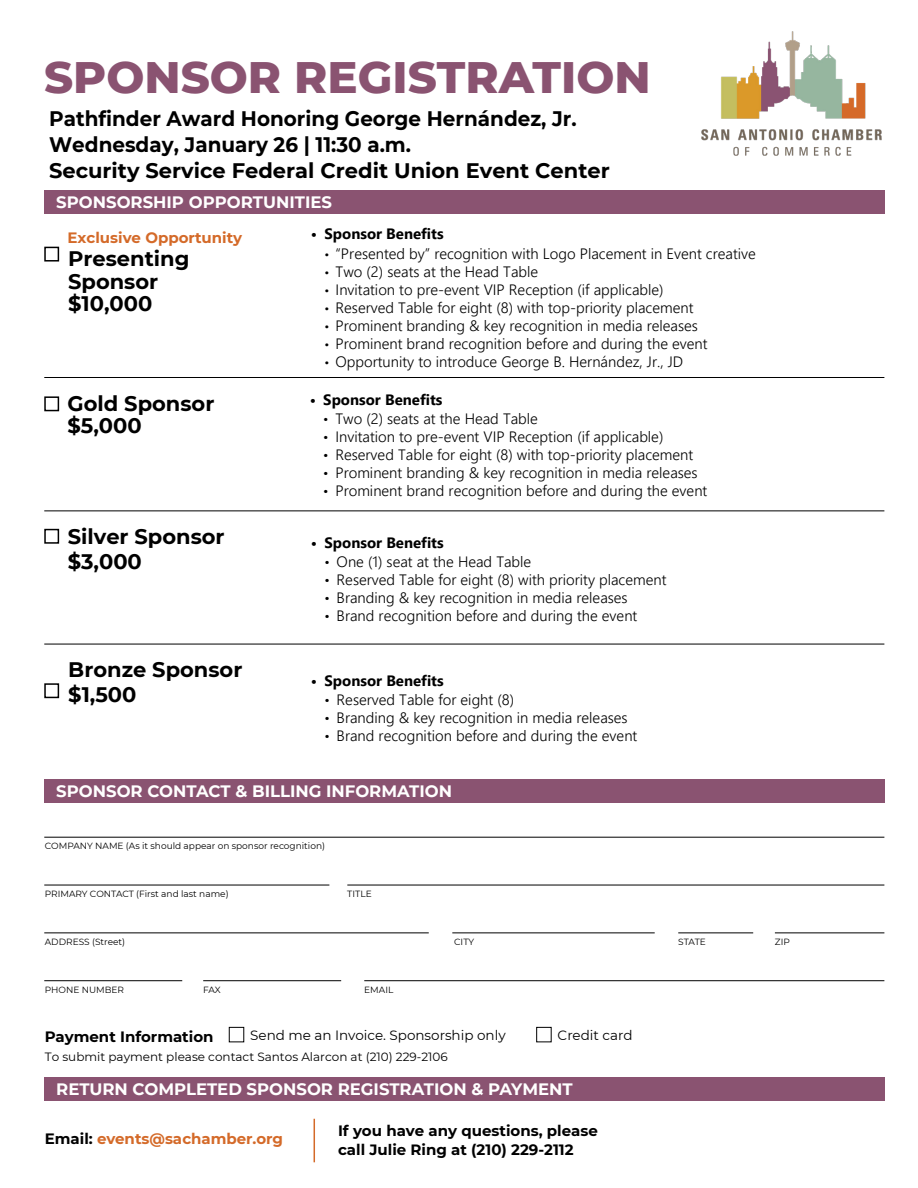
<style>
.page{position:relative;width:918px;height:1188px;background:#fff}
.page>*{position:absolute;margin:0;border:0;box-sizing:border-box;transform-origin:0 0}
.t1{font:800 45px "Montserrat";color:#8a5371}
.t2{font:700 21px/26px "Montserrat";color:#000;scale:.95 1}
.t3{font:700 21px/22.2px "Montserrat";color:#000}
.t4{font:700 16.5px "Montserrat";color:#fff}
.t5{font:300 15px "Segoe UI";color:#000}
.t6{font:700 15px/19.2px "Montserrat";color:#000}
.t7{font:700 15px "Segoe UI";color:#000}
.t8{font:700 15px "Montserrat";color:#d46a29}
.t9{font:13.5px "Montserrat";color:#000}
.t10{font:12px "Montserrat";color:#000}
.t11{font:9px "Montserrat";color:#000}
.s1{font-size:12.3px}
.s2{font-size:13.5px}
.s3{color:#000}
</style>
<div class="page">
<img style="left:701px;top:31px;width:181px;height:125px">
<div style="left:44px;top:779px;width:840px;height:23px;background:#8a5371"></div>
<div style="left:44px;top:1077px;width:840px;height:24px;background:#8a5371"></div>
<div style="left:44px;top:190px;width:840px;height:23px;background:#8a5371"></div>
<div style="left:44px;top:247px;width:15px;height:15px;border:2px solid #000"></div>
<div style="left:44px;top:396px;width:15px;height:15px;border:2px solid #000"></div>
<div style="left:44px;top:529px;width:15px;height:15px;border:2px solid #000"></div>
<hr style="left:44px;top:377px;width:840px;height:1px;background:#000">
<hr style="left:44px;top:837px;width:840px;height:1px;background:#000">
<hr style="left:44px;top:933px;width:385px;height:1px;background:#000">
<hr style="left:452px;top:933px;width:203px;height:1px;background:#000">
<hr style="left:44px;top:980px;width:138px;height:1px;background:#000">
<hr style="left:203px;top:980px;width:138px;height:1px;background:#000">
<hr style="left:364px;top:980px;width:520px;height:1px;background:#000">
<hr style="left:678px;top:933px;width:75px;height:1px;background:#000">
<hr style="left:775px;top:933px;width:109px;height:1px;background:#000">
<hr style="left:44px;top:885px;width:285px;height:1px;background:#000">
<hr style="left:347px;top:885px;width:537px;height:1px;background:#000">
<hr style="left:44px;top:511px;width:840px;height:1px;background:#000">
<hr style="left:44px;top:644px;width:840px;height:1px;background:#000">
<hr style="left:314px;top:1119px;width:1px;height:43px;background:#d46a29">
<div style="left:229px;top:1027px;width:15px;height:15px;border:1px solid #000"></div>
<div style="left:536px;top:1027px;width:16px;height:15px;border:1px solid #000"></div>
<div style="left:44px;top:683px;width:15px;height:15px;border:2px solid #000"></div>
<h1 class="t1" style="left:44px;top:44px;width:608px">SPONSOR REGISTRATION</h1>
<h2 class="t2" style="left:49px;top:105px;width:592px">Pathfinder Award Honoring George Hernández, Jr.<br>Wednesday, January 26 | 11:30 a.m.<br>Security Service Federal Credit Union Event Center</h2>
<p class="t4" style="left:56px;top:190px;width:277px">SPONSORSHIP OPPORTUNITIES</p>
<p class="t8" style="left:68px;top:226px;width:176px">Exclusive Opportunity</p>
<h2 class="t3" style="left:68px;top:247px;width:123px">Presenting<br>Sponsor $10,000</h2>
<p class="t7" style="left:311px;top:220px;width:134px">• Sponsor Benefits</p>
<p class="t5" style="left:324px;top:239px;width:433px"><span class="s1">•</span> “Presented by” recognition with Logo Placement in Event creative</p>
<p class="t5" style="left:324px;top:257px;width:215px"><span class="s1">•</span> Two (2) seats at the Head Table</p>
<p class="t5" style="left:324px;top:275px;width:341px"><span class="s1">•</span> Invitation to pre-event VIP Reception (if applicable)</p>
<p class="t5" style="left:324px;top:293px;width:370px"><span class="s1">•</span> Reserved Table for eight (8) with top-priority placement</p>
<p class="t5" style="left:324px;top:311px;width:375px"><span class="s1">•</span> Prominent branding &amp; key recognition in media releases</p>
<p class="t5" style="left:324px;top:329px;width:385px"><span class="s1">•</span> Prominent brand recognition before and during the event</p>
<p class="t5" style="left:324px;top:347px;width:360px"><span class="s1">•</span> Opportunity to introduce George B. Hernández, Jr., JD</p>
<p class="t7" style="left:310px;top:385px;width:134px">• Sponsor Benefits</p>
<p class="t5" style="left:323px;top:404px;width:216px"><span class="s2">•</span> Two (2) seats at the Head Table</p>
<p class="t5" style="left:323px;top:422px;width:342px"><span class="s2">•</span> Invitation to pre-event VIP Reception (if applicable)</p>
<p class="t5" style="left:323px;top:440px;width:371px"><span class="s2">•</span> Reserved Table for eight (8) with top-priority placement</p>
<p class="t5" style="left:323px;top:458px;width:376px"><span class="s2">•</span> Prominent branding &amp; key recognition in media releases</p>
<p class="t5" style="left:323px;top:476px;width:386px"><span class="s2">•</span> Prominent brand recognition before and during the event</p>
<p class="t7" style="left:311px;top:528px;width:134px">• Sponsor Benefits</p>
<p class="t5" style="left:325px;top:548px;width:208px"><span class="s2">•</span> One (1) seat at the Head Table</p>
<p class="t5" style="left:325px;top:566px;width:343px"><span class="s2">•</span> Reserved Table for eight (8) with priority placement</p>
<p class="t5" style="left:325px;top:584px;width:305px"><span class="s2">•</span> Branding &amp; key recognition in media releases</p>
<p class="t5" style="left:325px;top:602px;width:314px"><span class="s2">•</span> Brand recognition before and during the event</p>
<h2 class="t3" style="left:68px;top:392px;width:148px">Gold Sponsor $5,000</h2>
<h2 class="t3" style="left:68px;top:523px;width:158px;line-height:25.2px">Silver Sponsor $3,000</h2>
<h2 class="t3" style="left:68px;top:656px;width:176px;line-height:25.2px">Bronze Sponsor $1,500</h2>
<p class="t7" style="left:311px;top:667px;width:134px">• Sponsor Benefits</p>
<p class="t5" style="left:325px;top:686px;width:191px"><span class="s2">•</span> Reserved Table for eight (8)</p>
<p class="t5" style="left:325px;top:704px;width:305px"><span class="s2">•</span> Branding &amp; key recognition in media releases</p>
<p class="t5" style="left:325px;top:722px;width:314px"><span class="s2">•</span> Brand recognition before and during the event</p>
<p class="t4" style="left:56px;top:779px;width:397px">SPONSOR CONTACT &amp; BILLING INFORMATION</p>
<p class="t11" style="left:45px;top:840px;width:282px">COMPANY NAME (As it should appear on sponsor recognition)</p>
<p class="t11" style="left:45px;top:888px;width:185px">PRIMARY CONTACT (First and last name)</p>
<p class="t11" style="left:45px;top:935px;width:82px">ADDRESS (Street)</p>
<p class="t11" style="left:45px;top:983px;width:81px">PHONE NUMBER</p>
<p class="t11" style="left:203px;top:983px;width:19px">FAX</p>
<p class="t11" style="left:364px;top:983px;width:31px">EMAIL</p>
<p class="t11" style="left:347px;top:888px;width:26px">TITLE</p>
<p class="t11" style="left:454px;top:935px;width:22px">CITY</p>
<p class="t11" style="left:678px;top:935px;width:29px">STATE</p>
<p class="t11" style="left:775px;top:935px;width:17px">ZIP</p>
<p class="t6" style="left:45px;top:1027px;width:170px">Payment Information</p>
<p class="t9" style="left:250px;top:1026px;width:257px">Send me an Invoice. Sponsorship only</p>
<p class="t9" style="left:558px;top:1026px;width:76px">Credit card</p>
<p class="t10" style="left:45px;top:1048px;width:404px">To submit payment please contact Santos Alarcon at (210) 229-2106</p>
<p class="t4" style="left:56px;top:1077px;width:518px">RETURN COMPLETED SPONSOR REGISTRATION &amp; PAYMENT</p>
<p class="t8" style="left:45px;top:1128px;width:240px"><span class="s3">Email:</span> events@sachamber.org</p>
<p class="t6" style="left:338px;top:1120px;width:261px">If you have any questions, please call Julie Ring at (210) 229-2112</p>
</div>
